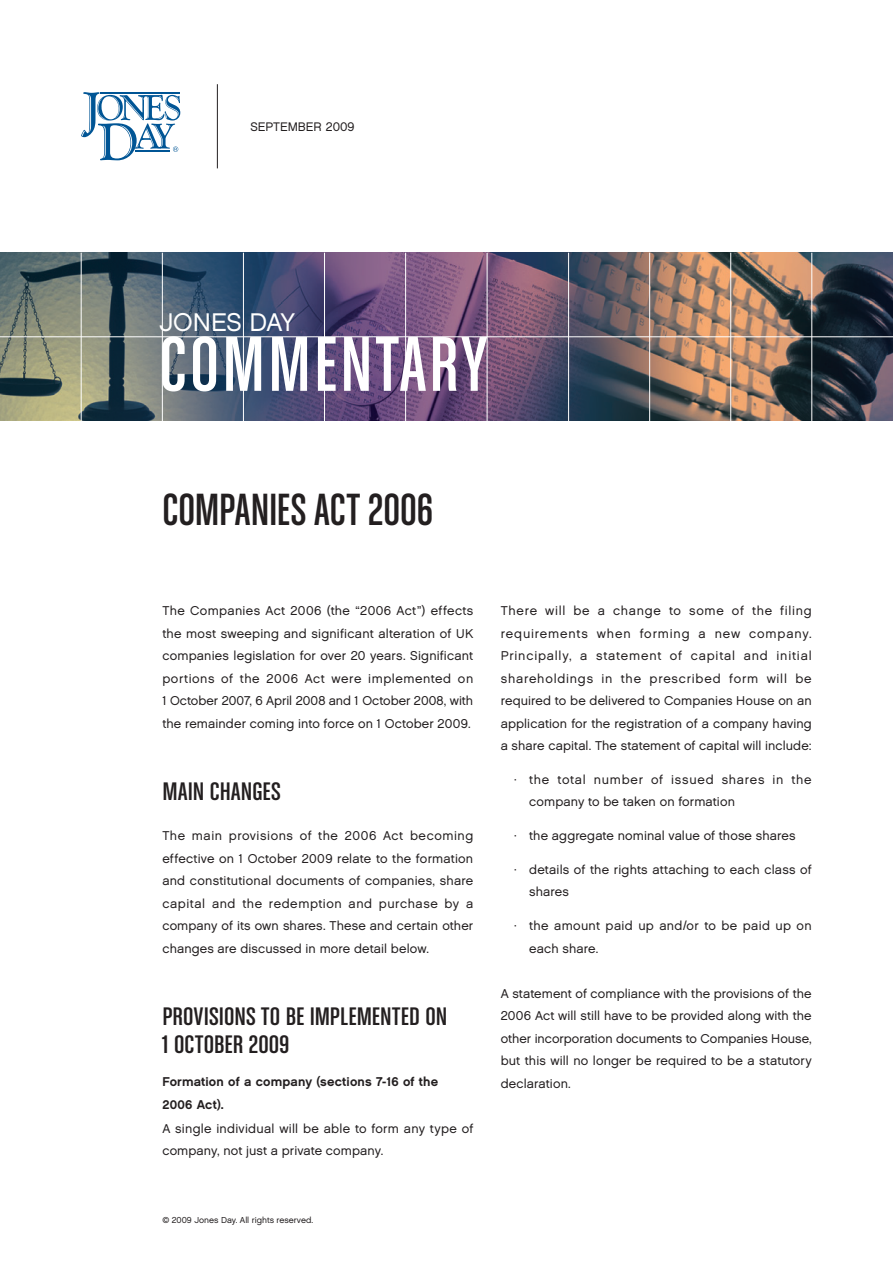
<style>
.page{position:relative;width:893px;height:1263px;background:#fff}
.page>*{position:absolute;margin:0;border:0;box-sizing:border-box;transform-origin:0 0}
.t1{font:82.5px "Chalet Comprime Cologne Sixty";letter-spacing:.04em;color:#fff}
.t2{font:48px "Chalet Comprime Cologne Sixty";color:#231f20}
.t3{font:27px "Chalet Comprime Cologne Sixty";letter-spacing:.005em;color:#231f20;scale:1.1 1}
.t4{font:25.5px "Chalet London Nineteen Sixty";letter-spacing:-.005em;color:#fff}
.t5{font:12.75px/22.5px "Chalet London Nineteen Sixty";letter-spacing:.01em;color:#231f20;text-align:justify}
.t6{font:12.75px/22.5px "Chalet London Nineteen Sixty";letter-spacing:.05em;color:#231f20}
.t7{font:12.75px/22.5px "Chalet New York Nineteen Sixty";letter-spacing:.01em;color:#231f20}
.t8{font:12.3px "Chalet London Nineteen Sixty";color:#231f20}
.t9{font:8.7px "Chalet London Nineteen Sixty";color:#231f20}
</style>
<div class="page">
<hr style="left:217px;top:84px;width:1px;height:84px;background:#231f20">
<img style="left:0;top:253px;width:893px;height:168px">
<hr style="left:81px;top:253px;width:1px;height:168px;background:#fff">
<hr style="left:162px;top:253px;width:1px;height:168px;background:#fff">
<hr style="left:243px;top:253px;width:1px;height:168px;background:#fff">
<hr style="left:324px;top:253px;width:1px;height:168px;background:#fff">
<hr style="left:405px;top:253px;width:1px;height:168px;background:#fff">
<hr style="left:487px;top:253px;width:1px;height:168px;background:#fff">
<hr style="left:568px;top:253px;width:1px;height:168px;background:#fff">
<hr style="left:649px;top:253px;width:1px;height:168px;background:#fff">
<hr style="left:730px;top:253px;width:1px;height:168px;background:#fff">
<hr style="left:811px;top:253px;width:1px;height:168px;background:#fff">
<hr style="left:0;top:337px;width:893px;height:1px;background:#fff">
<svg style="left:81px;top:92px;width:99px;height:68px"></svg>
<p class="t8" style="left:250px;top:119px;width:106px">September 2009</p>
<h3 class="t4" style="left:159px;top:306px;width:137px">JONES DAY</h3>
<h1 class="t1" style="left:159px;top:319px;width:329px">COMMENTARY</h1>
<h2 class="t2" style="left:162px;top:483px;width:273px">COMPANIES ACT 2006</h2>
<p class="t5" style="left:162px;top:599px;width:312px">The Companies Act 2006 (the “2006 Act”) effects the most sweeping and significant alteration of UK companies legislation for over 20 years. Significant portions of the 2006 Act were implemented on 1 October 2007, 6 April 2008 and 1 October 2008, with the remainder coming into force on 1 October 2009.</p>
<h3 class="t3" style="left:162px;top:777px;width:109px">MAIN CHANGES</h3>
<p class="t5" style="left:162px;top:824px;width:312px">The main provisions of the 2006 Act becoming effective on 1 October 2009 relate to the formation and constitutional documents of companies, share capital and the redemption and purchase by a company of its own shares. These and certain other changes are discussed in more detail below.</p>
<h3 class="t3" style="left:162px;top:1002px;width:180px">PROVISIONS TO BE IMPLEMENTE</h3>
<h3 class="t3" style="left:409px;top:1002px;width:25px">D ON</h3>
<h3 class="t3" style="left:162px;top:1029px;width:30px">1OCTOBER</h3>
<h3 class="t3" style="left:249px;top:1029px;width:39px">2009</h3>
<p class="t7" style="left:162px;top:1070px;width:277px">Formation of a company (sections 7-16 of the<br>2006 Act).</p>
<p class="t5" style="left:162px;top:1117px;width:312px">A single individual will be able to form any type of company, not just a private company.</p>
<p class="t9" style="left:162px;top:1214px;width:152px">© 2009 Jones Day. All rights reserved.</p>
<p class="t5" style="left:501px;top:599px;width:312px">There will be a change to some of the filing requirements when forming a new company.<br>Principally, a statement of capital and initial shareholdings in the prescribed form will be required to be delivered to Companies House on an application for the registration of a company having a share capital. The statement of capital will include:</p>
<p class="t6" style="left:529px;top:768px;width:284px;text-indent:-15px">· the total number of issued shares in the company to be taken on formation</p>
<p class="t5" style="left:514px;top:824px;width:283px">· the aggregate nominal value of those shares</p>
<p class="t5" style="left:529px;top:858px;width:284px;text-indent:-15px">· details of the rights attaching to each class of shares</p>
<p class="t5" style="left:529px;top:914px;width:284px;text-indent:-15px">· the amount paid up and/or to be paid up on each share.</p>
<p class="t5" style="left:501px;top:982px;width:312px">A statement of compliance with the provisions of the 2006 Act will still have to be provided along with the other incorporation documents to Companies House, but this will no longer be required to be a statutory declaration.</p>
</div>
